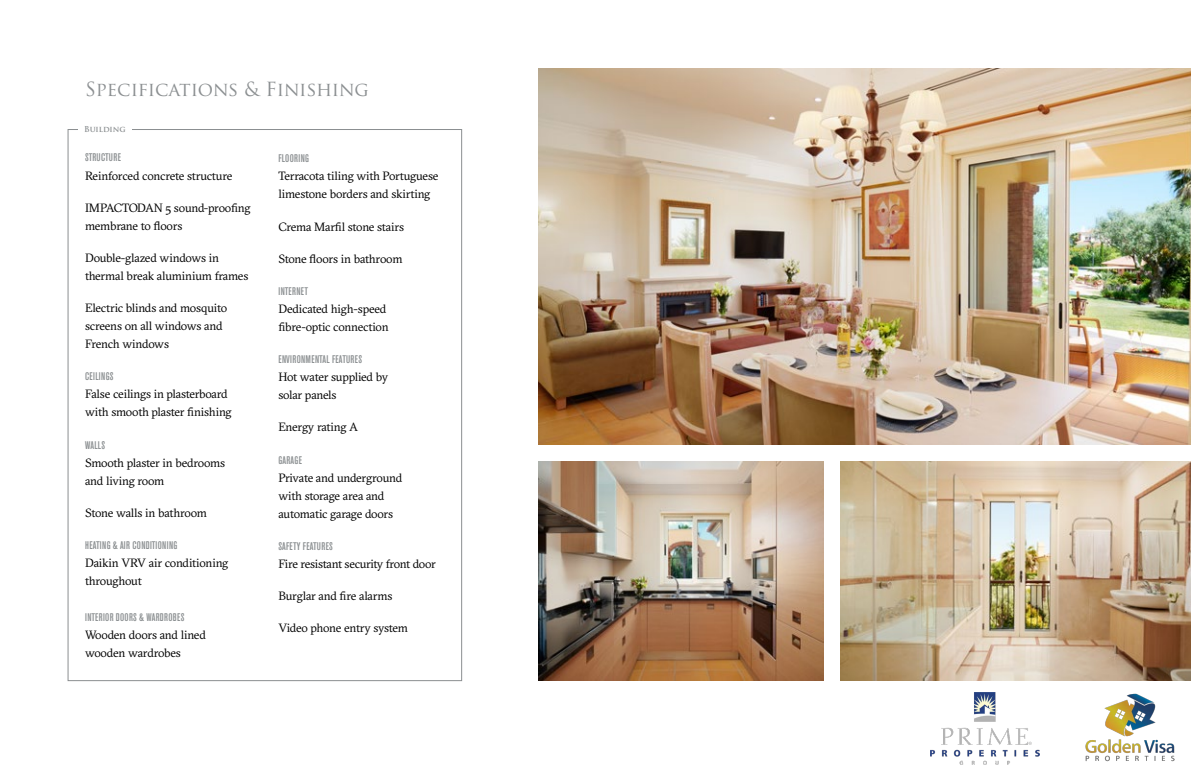
<style>
.page{position:relative;width:1191px;height:766px;background:#fff}
.page>*{position:absolute;margin:0;border:0;box-sizing:border-box;transform-origin:0 0}
.t1{font:19px "Trajan Pro";letter-spacing:-.015em;color:#8b8f91}
.t2{font:12px/18px "GT Sectra";letter-spacing:-.02em;color:#000}
.t3{font:500 11px "Akzidenz Grot Con BQ";letter-spacing:.03em;color:#8b8f91}
.t4{font:700 8px "Trajan Pro";letter-spacing:-.01em;color:#8b8f91}
</style>
<div class="page">
<img style="left:539px;top:68px;width:652px;height:376px">
<img style="left:840px;top:461px;width:351px;height:219px">
<img style="left:539px;top:461px;width:284px;height:219px">
<img style="left:930px;top:692px;width:109px;height:72px">
<img style="left:1085px;top:693px;width:90px;height:69px">
<h1 class="t1" style="left:85px;top:77px;width:285px">Specifications &amp; Finishing</h1>
<p class="t4" style="left:84px;top:124px;width:43px">Building</p>
<p class="t3" style="left:85px;top:151px;width:37px">STRUCTURE</p>
<p class="t2" style="left:85px;top:167px;width:149px">Reinforced concrete structure</p>
<p class="t2" style="left:85px;top:199px;width:167px">IMPACTODAN 5 sound-proofing membrane to floors</p>
<p class="t2" style="left:85px;top:249px;width:165px">Double-glazed windows in thermal break aluminium frames</p>
<p class="t2" style="left:85px;top:299px;width:144px">Electric blinds and mosquito screens on all windows and<br>French windows</p>
<p class="t3" style="left:85px;top:370px;width:30px">CEILINGS</p>
<p class="t2" style="left:85px;top:385px;width:148px">False ceilings in plasterboard with smooth plaster finishing</p>
<p class="t3" style="left:85px;top:438px;width:21px">WALLS</p>
<p class="t2" style="left:85px;top:453px;width:142px">Smooth plaster in bedrooms and living room</p>
<p class="t2" style="left:85px;top:504px;width:123px">Stone walls in bathroom</p>
<p class="t3" style="left:85px;top:539px;width:94px">HEATING &amp; AIR CONDITIONING</p>
<p class="t2" style="left:85px;top:554px;width:145px">Daikin VRV air conditioning throughout</p>
<p class="t3" style="left:85px;top:611px;width:101px">INTERIOR DOORS &amp; WARDROBES</p>
<p class="t2" style="left:85px;top:626px;width:122px">Wooden doors and lined wooden wardrobes</p>
<p class="t3" style="left:278px;top:152px;width:32px">FLOORING</p>
<p class="t2" style="left:278px;top:167px;width:162px">Terracota tiling with Portuguese limestone borders and skirting</p>
<p class="t2" style="left:278px;top:218px;width:127px">Crema Marfil stone stairs</p>
<p class="t2" style="left:278px;top:250px;width:126px">Stone floors in bathroom</p>
<p class="t3" style="left:278px;top:285px;width:31px">INTERNET</p>
<p class="t2" style="left:278px;top:300px;width:112px">Dedicated high-speed fibre-optic connection</p>
<p class="t3" style="left:278px;top:353px;width:85px">ENVIRONMENTAL FEATURES</p>
<p class="t2" style="left:278px;top:368px;width:111px">Hot water supplied by solar panels</p>
<p class="t2" style="left:278px;top:418px;width:81px">Energy rating A</p>
<p class="t3" style="left:278px;top:453px;width:25px">GARAGE</p>
<p class="t2" style="left:278px;top:468px;width:125px">Private and underground with storage area and automatic garage doors</p>
<p class="t3" style="left:278px;top:539px;width:56px">SAFETY FEATURES</p>
<p class="t2" style="left:278px;top:555px;width:159px">Fire resistant security front door</p>
<p class="t2" style="left:278px;top:587px;width:115px">Burglar and fire alarms</p>
<p class="t2" style="left:278px;top:619px;width:131px">Video phone entry system</p>
</div>
